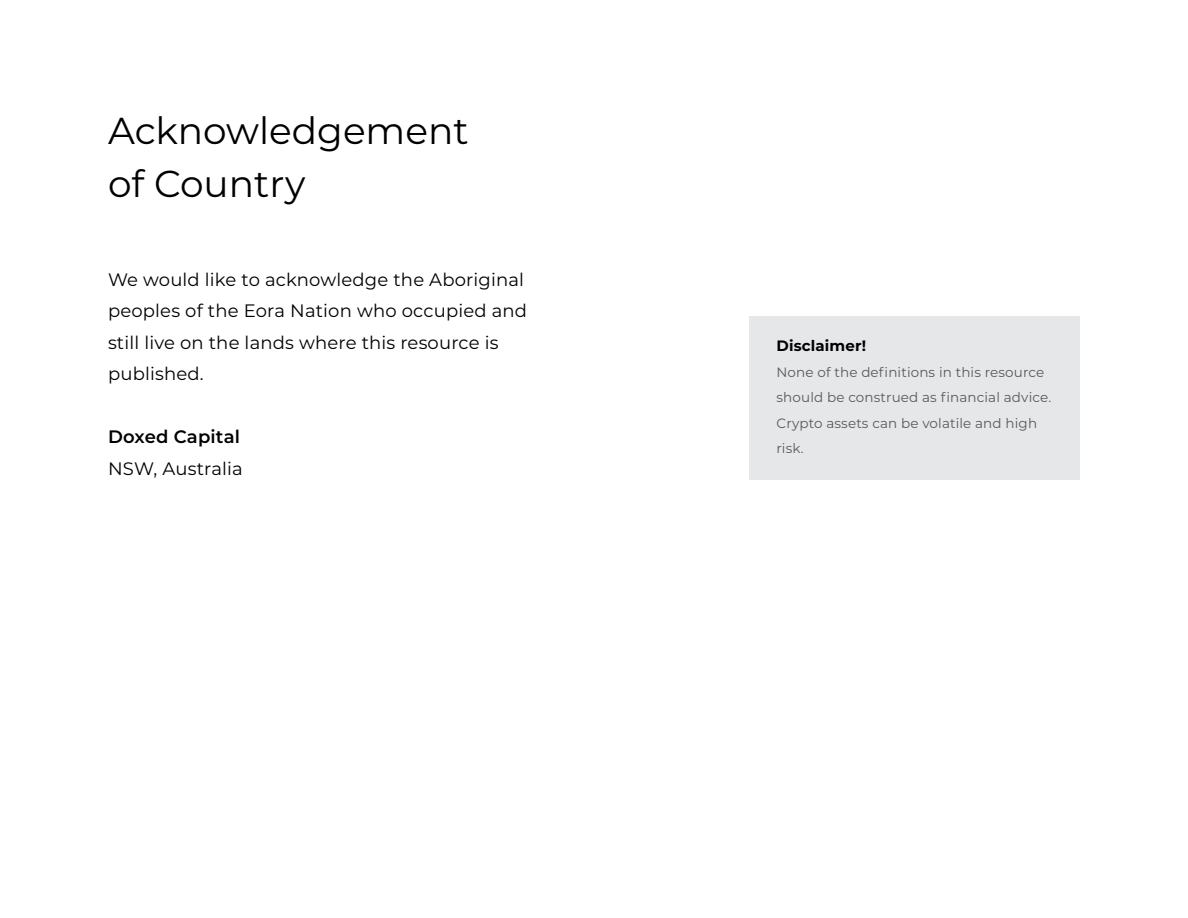
<style>
.page{position:relative;width:1188px;height:918px;background:#fff}
.page>*{position:absolute;margin:0;border:0;box-sizing:border-box;transform-origin:0 0}
.t1{font:37.5px/52.5px "Montserrat";color:#000}
.t2{font:18px/31.5px "Montserrat";letter-spacing:.01em;color:#000}
.t3{font:600 18px "Montserrat";letter-spacing:.01em;color:#000}
.t4{font:700 15px "Montserrat";letter-spacing:.01em;color:#000}
.t5{font:13.5px/25.5px "Montserrat";letter-spacing:.01em;color:#58595b}
</style>
<div class="page">
<div style="left:750px;top:317px;width:330px;height:163px;background:#e6e7e8"></div>
<h1 class="t1" style="left:108px;top:103px;width:362px">Acknowledgement of Country</h1>
<p class="t2" style="left:108px;top:263px;width:421px">We would like to acknowledge the Aboriginal peoples of the Eora Nation who occupied and still live on the lands where this resource is published.</p>
<p class="t3" style="left:108px;top:424px;width:134px">Doxed Capital</p>
<p class="t2" style="left:108px;top:452px;width:136px">NSW, Australia</p>
<p class="t4" style="left:777px;top:335px;width:91px">Disclaimer!</p>
<p class="t5" style="left:777px;top:359px;width:276px">None of the definitions in this resource should be construed as financial advice.<br>Crypto assets can be volatile and high risk.</p>
</div>
